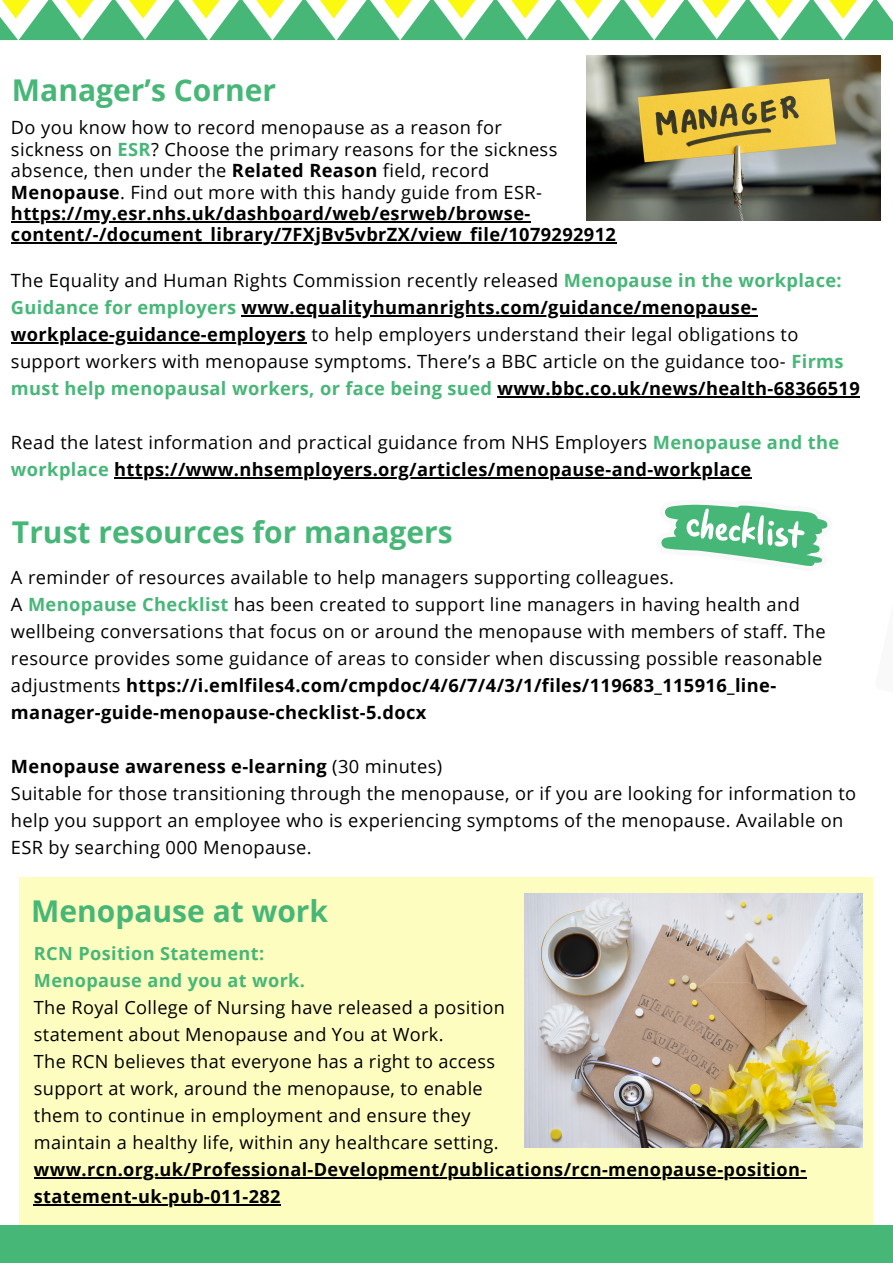
<style>
.page{position:relative;width:893px;height:1263px;background:#fff}
.page>*{position:absolute;margin:0;border:0;box-sizing:border-box;transform-origin:0 0}
.t1{font:700 30px "Open Sans";color:#47b778}
.t2{font:18.23px/27px "Open Sans";letter-spacing:.02em;color:#000}
.t3{font:700 18.23px/27px "Open Sans";letter-spacing:.02em;color:#000}
.t4{font:18.15px/27px "Open Sans";letter-spacing:.02em;color:#000}
.t5{font:700 18.15px/27px "Open Sans";letter-spacing:.02em;color:#000}
.t6{font:700 18.15px/27px "Open Sans";letter-spacing:.02em;color:#47b778}
.s1{font-weight:700;color:#47b778}
.s2{font-weight:700}
.s3{font-weight:400}
.s4{color:#47b778}
</style>
<div class="page">
<svg style="left:0;top:0;width:893px;height:40px"></svg>
<img style="left:587px;top:56px;width:293px;height:164px">
<div style="left:20px;top:878px;width:853px;height:347px;background:#fdfdbf"></div>
<img style="left:524px;top:893px;width:339px;height:254px">
<div style="left:0;top:1225px;width:893px;height:38px;background:#47b778"></div>
<hr style="left:34px;top:1177px;width:772px;height:2px;background:#000">
<hr style="left:34px;top:1204px;width:247px;height:2px;background:#000">
<hr style="left:11px;top:221px;width:520px;height:2px;background:#000">
<hr style="left:11px;top:242px;width:605px;height:2px;background:#000">
<hr style="left:241px;top:315px;width:516px;height:2px;background:#000">
<hr style="left:11px;top:342px;width:295px;height:2px;background:#000">
<hr style="left:497px;top:396px;width:363px;height:2px;background:#000">
<hr style="left:114px;top:477px;width:638px;height:2px;background:#000">
<svg style="left:661px;top:504px;width:167px;height:62px"></svg>
<h1 class="t1" style="left:12px;top:69px;width:266px">Manager’s Corner</h1>
<p class="t2" style="left:11px;top:117px;width:606px;line-height:21.4px">Do you know how to record menopause as a reason for<br>sickness on <span class="s1">ESR</span>? Choose the primary reasons for the sickness absence, then under the <span class="s2">Related Reason</span> field, record<br><span class="s2">Menopause</span>. Find out more with this handy guide from ESR&shy;<span class="s2">https://my.esr.nhs.uk/dashboard/web/esrweb/browse&shy;content/-/document_library/7FXjBv5vbrZX/view_file/1079292912</span></p>
<p class="t2" style="left:11px;top:266px;width:850px">The Equality and Human Rights Commission recently released <span class="s1">Menopause in the workplace:<br>Guidance for employers</span> <span class="s2">www.equalityhumanrights.com/guidance/menopause&shy;workplace-guidance-employers</span> to help employers understand their legal obligations to support workers with menopause symptoms. There’s a BBC article on the guidance too- <span class="s1">Firms must help menopausal workers, or face being sued</span> <span class="s2">www.bbc.co.uk/news/health-68366519</span></p>
<p class="t3" style="left:11px;top:428px;width:829px"><span class="s3">Read the latest information and practical guidance from NHS Employers</span> <span class="s4">Menopause and the workplace</span> https://www.nhsemployers.org/articles/menopause-and-workplace</p>
<h1 class="t1" style="left:12px;top:510px;width:442px">Trust resources for managers</h1>
<p class="t2" style="left:11px;top:563px;width:816px">A reminder of resources available to help managers supporting colleagues.<br>A <span class="s1">Menopause Checklist</span> has been created to support line managers in having health and wellbeing conversations that focus on or around the menopause with members of staff. The resource provides some guidance of areas to consider when discussing possible reasonable adjustments <span class="s2">https://i.emlfiles4.com/cmpdoc/4/6/7/4/3/1/files/119683_115916_line&shy;manager-guide-menopause-checklist-5.docx</span></p>
<p class="t2" style="left:11px;top:752px;width:847px"><span class="s2">Menopause awareness e-learning</span> (30 minutes)<br>Suitable for those transitioning through the menopause, or if you are looking for information to help you support an employee who is experiencing symptoms of the menopause. Available on ESR by searching 000 Menopause.</p>
<h1 class="t1" style="left:31px;top:890px;width:298px">Menopause at work</h1>
<p class="t6" style="left:34px;top:940px;width:273px">RCN Position Statement:<br>Menopause and you at work.</p>
<p class="t4" style="left:34px;top:994px;width:472px">The Royal College of Nursing have released a position statement about Menopause and You at Work.<br>The RCN believes that everyone has a right to access support at work, around the menopause, to enable them to continue in employment and ensure they maintain a healthy life, within any healthcare setting.</p>
<p class="t5" style="left:34px;top:1156px;width:774px">www.rcn.org.uk/Professional-Development/publications/rcn-menopause-position&shy;statement-uk-pub-011-282</p>
</div>
